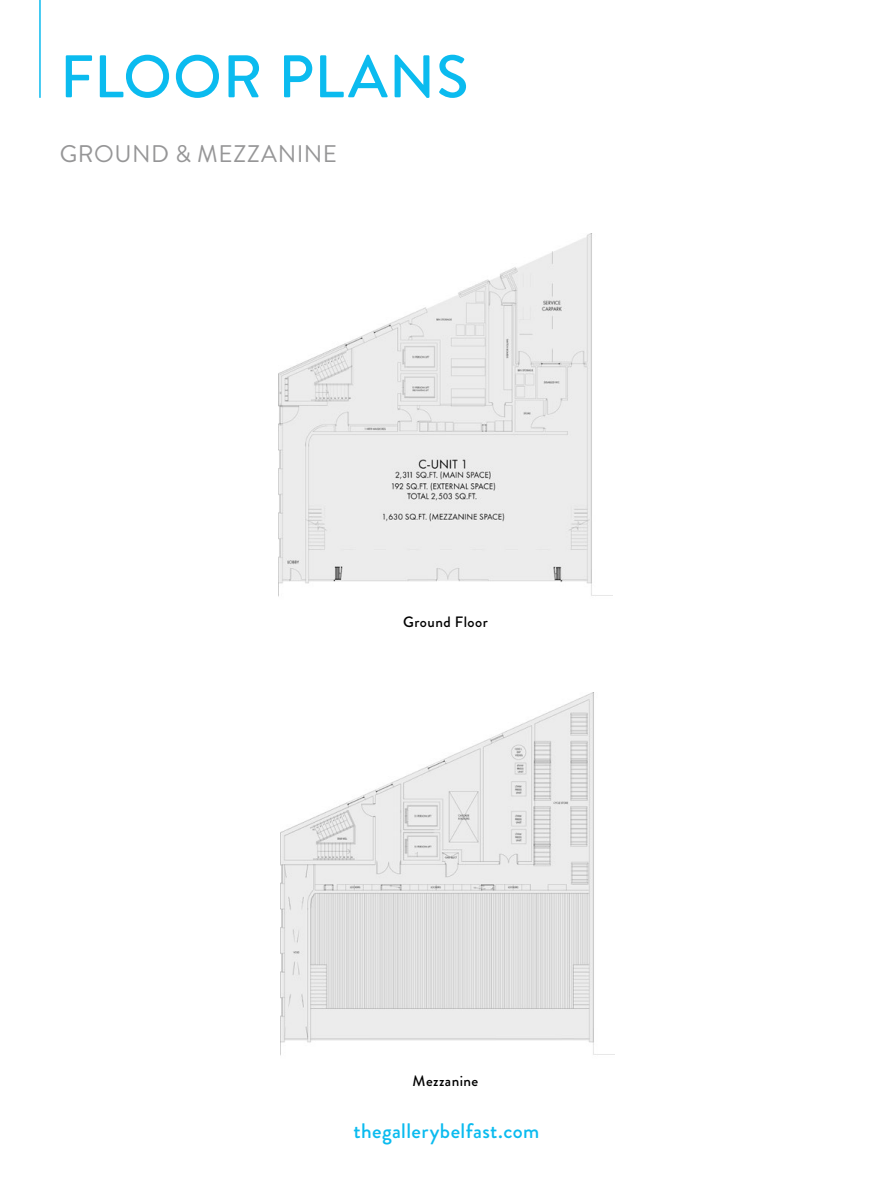
<style>
.page{position:relative;width:893px;height:1191px;background:#fff}
.page>*{position:absolute;margin:0;border:0;box-sizing:border-box;transform-origin:0 0}
.t1{font:500 60px "Brandon Grotesque";letter-spacing:.015em;color:#0bbbef}
.t2{font:24px "Brandon Grotesque";letter-spacing:.02em;color:#969697}
.t3{font:500 21px "Brandon Grotesque";letter-spacing:.02em;color:#0bbbef}
.t4{font:500 15px "Brandon Grotesque";letter-spacing:.03em;color:#000}
</style>
<div class="page">
<img style="left:278px;top:233px;width:335px;height:364px">
<img style="left:280px;top:692px;width:335px;height:364px">
<hr style="left:39px;top:0;width:2px;height:98px;background:#0bbbef">
<h1 class="t1" style="left:60px;top:35px;width:410px">FLOOR PLANS</h1>
<p class="t2" style="left:60px;top:137px;width:279px">GROUND &amp; MEZZANINE</p>
<p class="t4" style="left:403px;top:612px;width:86px">Ground Floor</p>
<p class="t4" style="left:412px;top:1070px;width:67px">Mezzanine</p>
<p class="t3" style="left:353px;top:1115px;width:187px">thegallerybelfast.com</p>
</div>
